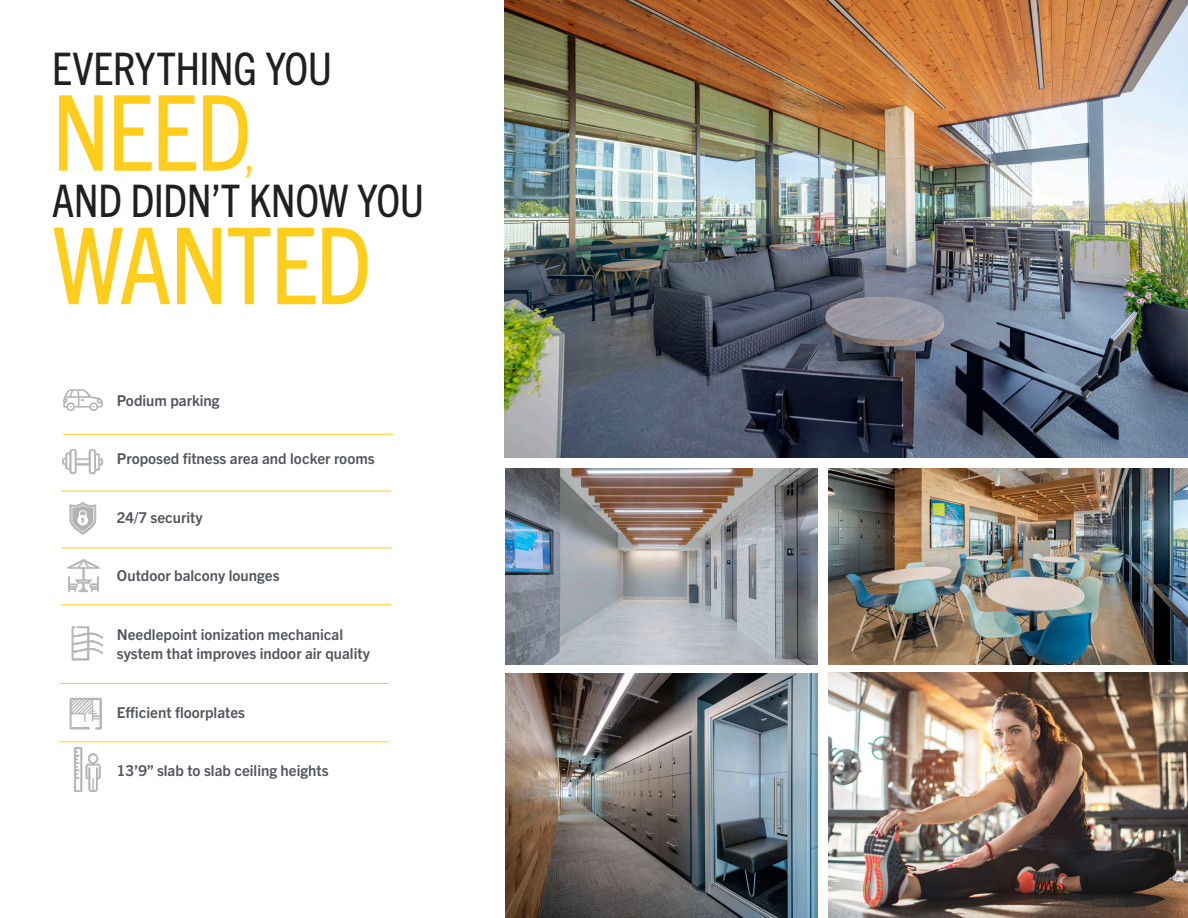
<style>
.page{position:relative;width:1188px;height:918px;background:#fff}
.page>*{position:absolute;margin:0;border:0;box-sizing:border-box;transform-origin:0 0}
.t1{font:condensed 106.5px "Trade Gothic Next LT Pro";letter-spacing:-.025em;color:#ffce1c}
.t2{font:condensed 105px "Trade Gothic Next LT Pro";color:#ffce1c}
.t3{font:condensed 45px/46.5px "Trade Gothic Next LT Pro";letter-spacing:-.01em;color:#231f20;text-align:center}
.t4{font:700 15px "Trade Gothic Next LT Pro";color:#52575f}
.s1{color:#ffce1c}
</style>
<div class="page">
<img style="left:504px;top:0;width:683px;height:458px">
<img style="left:505px;top:468px;width:312px;height:196px">
<img style="left:828px;top:672px;width:360px;height:246px">
<img style="left:828px;top:468px;width:360px;height:196px">
<img style="left:505px;top:674px;width:312px;height:244px">
<img style="left:64px;top:390px;width:39px;height:21px">
<img style="left:67px;top:559px;width:33px;height:33px">
<hr style="left:61px;top:491px;width:330px;height:1px;background:#ffce1c">
<hr style="left:62px;top:548px;width:330px;height:1px;background:#ffce1c">
<hr style="left:61px;top:604px;width:330px;height:1px;background:#ffce1c">
<hr style="left:59px;top:683px;width:330px;height:1px;background:#ffce1c">
<hr style="left:63px;top:434px;width:330px;height:1px;background:#ffce1c">
<img style="left:62px;top:449px;width:42px;height:26px">
<img style="left:69px;top:501px;width:28px;height:34px">
<img style="left:71px;top:626px;width:33px;height:35px">
<hr style="left:59px;top:741px;width:330px;height:1px;background:#ffce1c">
<img style="left:73px;top:747px;width:28px;height:45px">
<img style="left:69px;top:697px;width:33px;height:33px">
<p class="t3" style="left:52px;top:43px;width:282px">EVERYTHING YOU</p>
<p class="t2" style="left:52px;top:61px;width:201px">NEED</p>
<p class="t3" style="left:52px;top:128px;width:374px"><span class="s1">,<br></span>AND DIDN’T KNOW YOU</p>
<p class="t1" style="left:52px;top:193px;width:321px">WANTED</p>
<p class="t4" style="left:117px;top:390px;width:104px">Podium parking</p>
<p class="t4" style="left:117px;top:449px;width:259px">Proposed fitness area and locker rooms</p>
<p class="t4" style="left:117px;top:507px;width:87px">24/7 security</p>
<p class="t4" style="left:117px;top:566px;width:164px">Outdoor balcony lounges</p>
<p class="t4" style="left:117px;top:624px;width:228px">Needlepoint ionization mechanical</p>
<p class="t4" style="left:117px;top:644px;width:255px">system that improves indoor air quality</p>
<p class="t4" style="left:117px;top:702px;width:130px">Efficient floorplates</p>
<p class="t4" style="left:117px;top:761px;width:213px">13’9” slab to slab ceiling heights</p>
</div>
